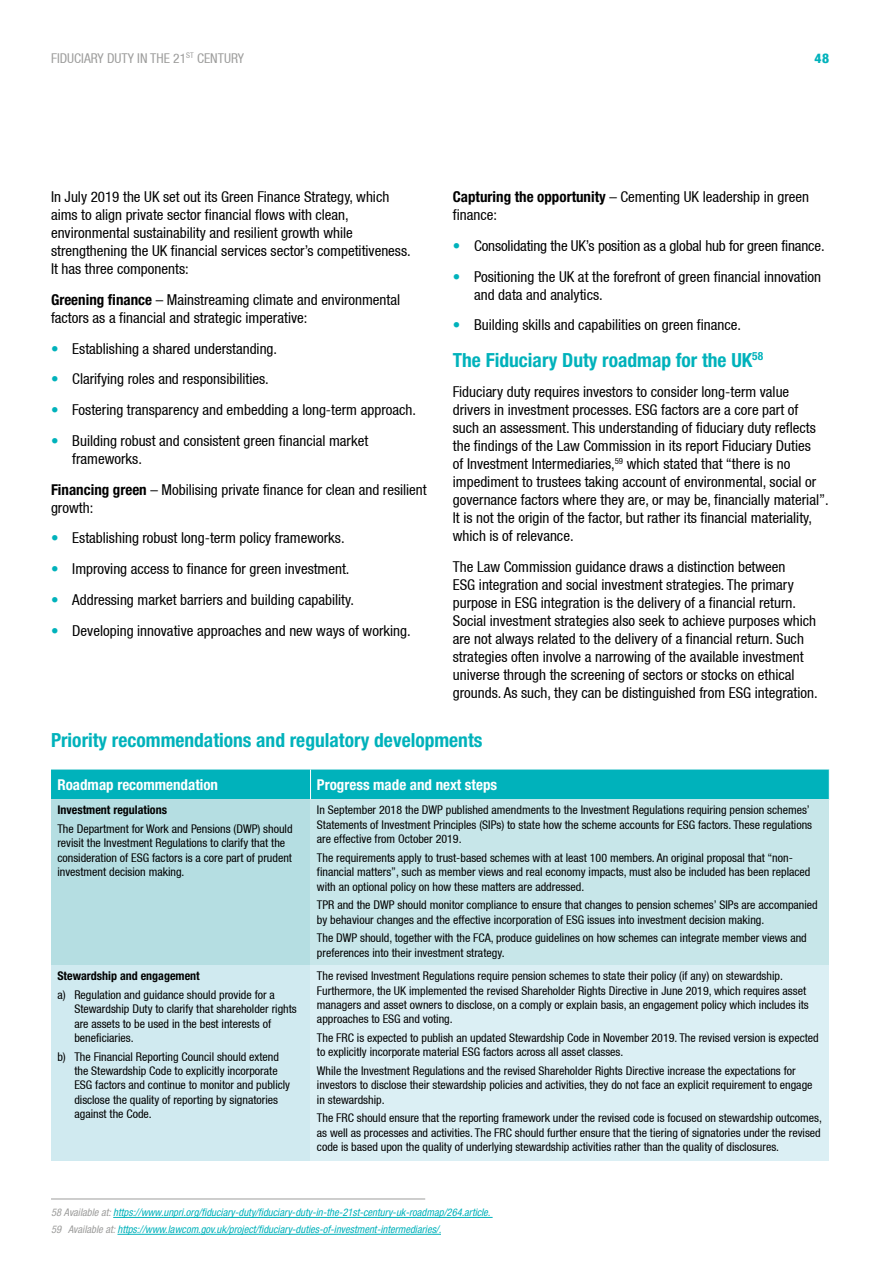
<style>
.page{position:relative;width:893px;height:1263px;background:#fff}
.page>*{position:absolute;margin:0;border:0;box-sizing:border-box;transform-origin:0 0}
.t1{font:700 condensed 19.5px "Helvetica Neue LT Std";color:#00b2bb}
.t2{font:condensed 15px/18px "Helvetica 57";color:#000}
.t3{font:700 condensed 15px "Helvetica Neue LT Std";color:#fff}
.t4{font:condensed 13.5px "Helvetica 57";color:#9d9d9c}
.t5{font:800 condensed 13.5px "Helvetica 87";color:#00b2bb}
.t6{font:condensed 12px/14.4px "Helvetica 57";color:#000}
.t7{font:700 condensed 12px "Helvetica Neue LT Std";color:#000}
.t8{font:italic condensed 10.5px/16.8px "Helvetica Neue LT Std";color:#00b2bb}
.s1{font-family:"Helvetica Neue LT Std";font-weight:700}
.s2{color:#00b2bb}
.s3{color:#9d9d9c}
</style>
<div class="page">
<hr style="left:51px;top:1198px;width:374px;height:1px;background:#9d9d9c">
<hr style="left:113px;top:1217px;width:380px;height:1px;background:#00b2bb">
<hr style="left:117px;top:1234px;width:324px;height:1px;background:#00b2bb">
<div style="left:51px;top:769px;width:778px;height:30px;background:#00b2bb"></div>
<div style="left:51px;top:799px;width:260px;height:166px;background:#b5dee2"></div>
<div style="left:311px;top:799px;width:518px;height:166px;background:#c7e6e9"></div>
<div style="left:51px;top:965px;width:260px;height:196px;background:#d0eaf0"></div>
<div style="left:311px;top:965px;width:518px;height:196px;background:#dbeff4"></div>
<hr style="left:310px;top:769px;width:1px;height:30px;background:#fff">
<p class="t4" style="left:51px;top:50px;width:195px">FIDUCIARY DUTY IN THE 21<sup>ST</sup> CENTURY</p>
<p class="t5" style="left:814px;top:50px;width:16px">48</p>
<p class="t2" style="left:51px;top:188px;width:361px">In July 2019 the UK set out its Green Finance Strategy, which aims to align private sector financial flows with clean, environmental sustainability and resilient growth while strengthening the UK financial services sector’s competitiveness.<br>It has three components:</p>
<p class="t2" style="left:51px;top:290px;width:351px"><span class="s1">Greening finance</span> – Mainstreaming climate and environmental factors as a financial and strategic imperative:</p>
<p class="t2" style="left:51px;top:339px;width:228px"><span class="s2">•</span> Establishing a shared understanding.</p>
<p class="t2" style="left:51px;top:370px;width:219px"><span class="s2">•</span> Clarifying roles and responsibilities.</p>
<p class="t2" style="left:51px;top:401px;width:367px"><span class="s2">•</span> Fostering transparency and embedding a long-term approach.</p>
<p class="t2" style="left:72px;top:431px;width:297px;text-indent:-21px"><span class="s2">•</span> Building robust and consistent green financial market frameworks.</p>
<p class="t2" style="left:51px;top:480px;width:377px"><span class="s1">Financing green</span> – Mobilising private finance for clean and resilient growth:</p>
<p class="t2" style="left:51px;top:529px;width:295px"><span class="s2">•</span> Establishing robust long-term policy frameworks.</p>
<p class="t2" style="left:51px;top:560px;width:300px"><span class="s2">•</span> Improving access to finance for green investment.</p>
<p class="t2" style="left:51px;top:590px;width:304px"><span class="s2">•</span> Addressing market barriers and building capability.</p>
<p class="t2" style="left:51px;top:621px;width:361px"><span class="s2">•</span> Developing innovative approaches and new ways of working.</p>
<p class="t2" style="left:453px;top:188px;width:358px"><span class="s1">Capturing the opportunity</span> – Cementing UK leadership in green finance:</p>
<p class="t2" style="left:453px;top:236px;width:373px"><span class="s2">•</span> Consolidating the UK’s position as a global hub for green finance.</p>
<p class="t2" style="left:474px;top:267px;width:349px;text-indent:-21px"><span class="s2">•</span> Positioning the UK at the forefront of green financial innovation and data and analytics.</p>
<p class="t2" style="left:453px;top:316px;width:290px"><span class="s2">•</span> Building skills and capabilities on green finance.</p>
<h1 class="t1" style="left:453px;top:348px;width:312px">The Fiduciary Duty roadmap for the UK<sup>58</sup></h1>
<p class="t2" style="left:453px;top:383px;width:377px">Fiduciary duty requires investors to consider long-term value drivers in investment processes. ESG factors are a core part of<br>such an assessment. This understanding of fiduciary duty reflects the findings of the Law Commission in its report Fiduciary Duties<br>of Investment Intermediaries,<sup>59</sup> which stated that “there is no impediment to trustees taking account of environmental, social or governance factors where they are, or may be, financially material”.<br>It is not the origin of the factor, but rather its financial materiality, which is of relevance.</p>
<p class="t2" style="left:453px;top:558px;width:366px">The Law Commission guidance draws a distinction between<br>ESG integration and social investment strategies. The primary purpose in ESG integration is the delivery of a financial return.<br>Social investment strategies also seek to achieve purposes which are not always related to the delivery of a financial return. Such strategies often involve a narrowing of the available investment universe through the screening of sectors or stocks on ethical grounds. As such, they can be distinguished from ESG integration.</p>
<h1 class="t1" style="left:51px;top:728px;width:433px">Priority recommendations and regulatory developments</h1>
<p class="t3" style="left:57px;top:775px;width:162px">Roadmap recommendation</p>
<p class="t3" style="left:317px;top:775px;width:182px">Progress made and next steps</p>
<p class="t7" style="left:57px;top:803px;width:111px">Investment regulations</p>
<p class="t6" style="left:57px;top:821px;width:237px">The Department for Work and Pensions (DWP) should revisit the Investment Regulations to clarify that the consideration of ESG factors is a core part of prudent investment decision making.</p>
<p class="t6" style="left:317px;top:803px;width:497px">In September 2018 the DWP published amendments to the Investment Regulations requiring pension schemes’<br>Statements of Investment Principles (SIPs) to state how the scheme accounts for ESG factors. These regulations are effective from October 2019.</p>
<p class="t6" style="left:317px;top:850px;width:495px">The requirements apply to trust-based schemes with at least 100 members. An original proposal that “non&shy;financial matters”, such as member views and real economy impacts, must also be included has been replaced with an optional policy on how these matters are addressed.</p>
<p class="t6" style="left:317px;top:898px;width:502px">TPR and the DWP should monitor compliance to ensure that changes to pension schemes’ SIPs are accompanied by behaviour changes and the effective incorporation of ESG issues into investment decision making.</p>
<p class="t6" style="left:317px;top:931px;width:491px">The DWP should, together with the FCA, produce guidelines on how schemes can integrate member views and preferences into their investment strategy.</p>
<p class="t7" style="left:57px;top:968px;width:144px">Stewardship and engagement</p>
<p class="t6" style="left:74px;top:987px;width:224px;text-indent:-17px">a) Regulation and guidance should provide for a Stewardship Duty to clarify that shareholder rights are assets to be used in the best interests of beneficiaries.</p>
<p class="t6" style="left:74px;top:1049px;width:217px;text-indent:-17px">b) The Financial Reporting Council should extend the Stewardship Code to explicitly incorporate ESG factors and continue to monitor and publicly disclose the quality of reporting by signatories against the Code.</p>
<p class="t6" style="left:317px;top:968px;width:493px">The revised Investment Regulations require pension schemes to state their policy (if any) on stewardship.<br>Furthermore, the UK implemented the revised Shareholder Rights Directive in June 2019, which requires asset managers and asset owners to disclose, on a comply or explain basis, an engagement policy which includes its approaches to ESG and voting.</p>
<p class="t6" style="left:317px;top:1030px;width:503px">The FRC is expected to publish an updated Stewardship Code in November 2019. The revised version is expected to explicitly incorporate material ESG factors across all asset classes.</p>
<p class="t6" style="left:317px;top:1063px;width:497px">While the Investment Regulations and the revised Shareholder Rights Directive increase the expectations for investors to disclose their stewardship policies and activities, they do not face an explicit requirement to engage in stewardship.</p>
<p class="t6" style="left:317px;top:1111px;width:507px;text-align:justify">The FRC should ensure that the reporting framework under the revised code is focused on stewardship outcomes, as well as processes and activities. The FRC should further ensure that the tiering of signatories under the revised code is based upon the quality of underlying stewardship activities rather than the quality of disclosures.</p>
<p class="t8" style="left:51px;top:1204px;width:441px"><span class="s3">58 Available at:</span> https://www.unpri.org/fiduciary-duty/fiduciary-duty-in-the-21st-century-uk-roadmap/264.article.<br><span class="s3">59 Available at:</span> https://www.lawcom.gov.uk/project/fiduciary-duties-of-investment-intermediaries/.</p>
</div>
